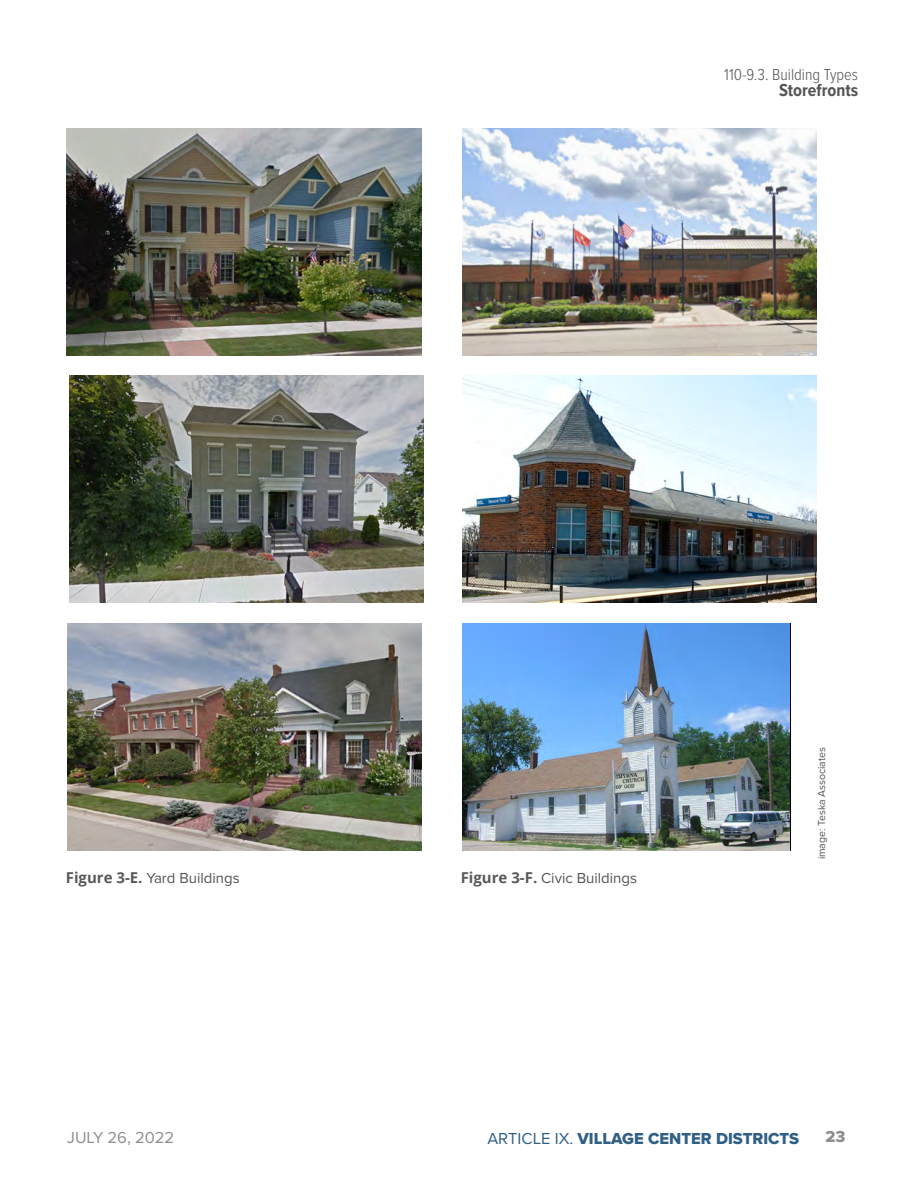
<style>
.page{position:relative;width:918px;height:1188px;background:#fff}
.page>*{position:absolute;margin:0;border:0;box-sizing:border-box;transform-origin:0 0}
.t1{font:700 18px "Proxima Nova Cond";color:#545454}
.t2{font:16.5px "Proxima Nova Extrabld";color:#305f85}
.t3{font:300 16.5px "Proxima Nova Cond";color:#545454}
.t4{font:16.5px "Proxima Nova";color:#8d8d8d}
.t5{font:16.5px "Proxima Nova Extrabld";color:#8d8d8d}
.t6{font:15px "Proxima Nova";color:#545454}
.t7{font:10.5px "Proxima Nova";color:#545454}
.s1{font-family:"Open Sans";font-weight:700;color:#58595b}
.s2{font-family:"Proxima Nova"}
</style>
<div class="page">
<img style="left:462px;top:623px;width:329px;height:227px">
<img style="left:462px;top:128px;width:355px;height:227px">
<img style="left:462px;top:376px;width:355px;height:227px">
<img style="left:67px;top:623px;width:354px;height:227px">
<img style="left:67px;top:128px;width:354px;height:227px">
<img style="left:69px;top:376px;width:355px;height:227px">
<svg style="left:777px;top:380px;width:13px;height:9px"></svg>
<p class="t3" style="left:724px;top:62px;width:135px">110-9.3. Building Types</p>
<p class="t1" style="left:779px;top:77px;width:81px">Storefronts</p>
<p class="t6" style="left:66px;top:867px;width:175px"><span class="s1">Figure 3-E.</span> Yard Buildings</p>
<p class="t6" style="left:461px;top:867px;width:178px"><span class="s1">Figure 3-F.</span> Civic Buildings</p>
<p class="t7" style="left:814px;top:859px;width:114px;rotate:-90deg">image: Teska Associates</p>
<p class="t4" style="left:67px;top:1125px;width:18px">July</p>
<p class="t4" style="left:108px;top:1125px;width:68px">26, 2022</p>
<p class="t2" style="left:487px;top:1126px;width:313px"><span class="s2">ARTICLE IX.</span> VILLAGE CENTER DISTRICTS</p>
<p class="t5" style="left:826px;top:1124px;width:21px">23</p>
</div>
